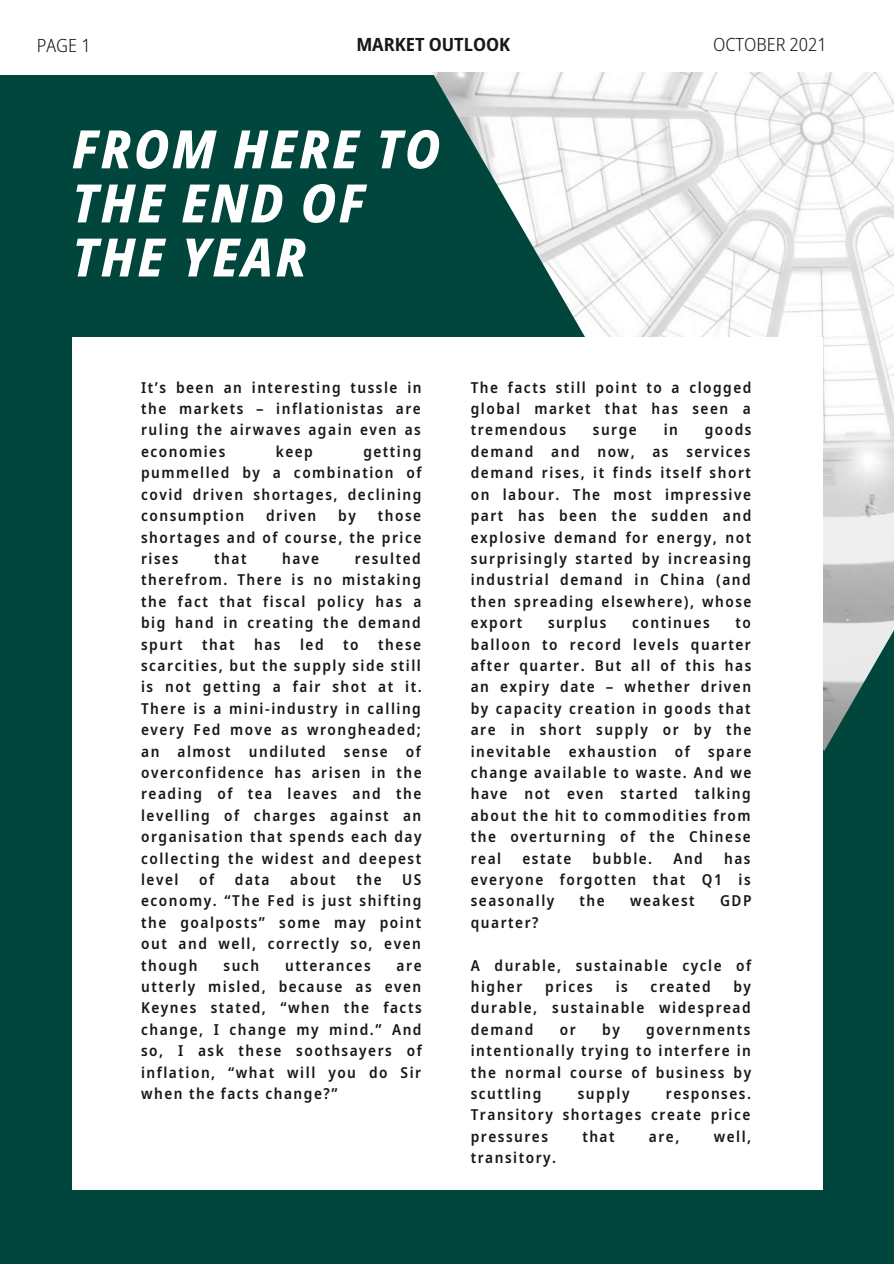
<style>
.page{position:relative;width:894px;height:1264px;background:#fff}
.page>*{position:absolute;margin:0;border:0;box-sizing:border-box;transform-origin:0 0}
.t1{font:italic 800 semi-condensed 52.95px/54px "Noto Sans";letter-spacing:.05em;color:#fff}
.t2{font:300 semi-condensed 18.15px "Noto Sans";color:#181818}
.t3{font:700 semi-condensed 18.15px "Noto Sans";color:#181818}
.t4{font:600 semi-condensed 15px/21.5px "Noto Sans";letter-spacing:.1em;color:#181818;text-align:justify}
</style>
<div class="page">
<div style="left:0;top:0;width:893px;height:1263px;background:#00463d"></div>
<div style="left:0;top:0;width:893px;height:74px;background:#fff"></div>
<img style="left:432px;top:72px;width:461px;height:679px">
<div style="left:72px;top:337px;width:750px;height:852px;background:#fff"></div>
<p class="t2" style="left:37px;top:32px;width:55px">PAGE 1</p>
<p class="t3" style="left:356px;top:32px;width:155px">MARKET OUTLOOK</p>
<p class="t2" style="left:713px;top:32px;width:115px">OCTOBER 2021</p>
<h1 class="t1" style="left:72px;top:121px;width:369px">FROM HERE TO<br>THE END OF<br>THE YEAR</h1>
<p class="t4" style="left:141px;top:376px;width:282px">It’s been an interesting tussle in the markets – inflationistas are ruling the airwaves again even as economies</p>
<p class="t4" style="left:276px;top:440px;width:39px">keep</p>
<p class="t4" style="left:141px;top:440px;width:282px;text-indent:222px">getting pummelled by a combination of covid driven shortages, declining consumption</p>
<p class="t4" style="left:141px;top:504px;width:282px;text-indent:236px">those shortages and of course, the price rises</p>
<p class="t4" style="left:266px;top:504px;width:52px">driven</p>
<p class="t4" style="left:338px;top:504px;width:19px">by</p>
<p class="t4" style="left:141px;top:547px;width:282px;text-indent:214px">resulted therefrom. There is no mistaking the fact that fiscal policy has a big hand in creating the demand spurt</p>
<p class="t4" style="left:214px;top:547px;width:34px">that</p>
<p class="t4" style="left:282px;top:547px;width:38px">have</p>
<p class="t4" style="left:141px;top:633px;width:282px;text-indent:237px">these scarcities, but the supply side still is not getting a fair shot at it.<br>There is a mini-industry in calling every Fed move as wrongheaded; an almost undiluted sense of overconfidence has arisen in the reading of tea leaves and the levelling of charges against an organisation that spends each day collecting the widest and deepest level</p>
<p class="t4" style="left:202px;top:633px;width:34px">that</p>
<p class="t4" style="left:254px;top:633px;width:28px">has</p>
<p class="t4" style="left:300px;top:633px;width:25px">led</p>
<p class="t4" style="left:343px;top:633px;width:17px">to</p>
<p class="t4" style="left:199px;top:868px;width:17px">of</p>
<p class="t4" style="left:235px;top:868px;width:36px">data</p>
<p class="t4" style="left:290px;top:868px;width:47px">about</p>
<p class="t4" style="left:356px;top:868px;width:27px">the</p>
<p class="t4" style="left:141px;top:868px;width:282px;text-indent:261px">US economy. “The Fed is just shifting the goalposts” some may point out and well, correctly so, even though</p>
<p class="t4" style="left:223px;top:954px;width:37px">such</p>
<p class="t4" style="left:285px;top:954px;width:87px">utterances</p>
<p class="t4" style="left:141px;top:954px;width:282px;text-indent:255px">are utterly misled, because as even Keynes stated, “when the facts change, I change my mind.” And so, I ask these soothsayers of inflation, “what will you do Sir when the facts change?”</p>
<p class="t4" style="left:470px;top:376px;width:282px">The facts still point to a clogged global market that has seen a tremendous</p>
<p class="t4" style="left:470px;top:419px;width:282px;text-indent:234px">goods demand and now, as services demand rises, it finds itself short on labour. The most impressive part has been the sudden and explosive demand for energy, not surprisingly started by increasing industrial demand in China (and then spreading elsewhere), whose export</p>
<p class="t4" style="left:592px;top:419px;width:45px">surge</p>
<p class="t4" style="left:663px;top:419px;width:16px">in</p>
<p class="t4" style="left:548px;top:611px;width:60px">surplus</p>
<p class="t4" style="left:632px;top:611px;width:79px">continues</p>
<p class="t4" style="left:470px;top:611px;width:282px;text-indent:265px">to balloon to record levels quarter after quarter. But all of this has an expiry date – whether driven by capacity creation in goods that are in short supply or by the inevitable exhaustion of spare change available to waste. And we have not even started talking about the hit to commodities from the overturning of the Chinese real</p>
<p class="t4" style="left:470px;top:847px;width:281px;text-indent:253px">has everyone forgotten that Q1 is seasonally</p>
<p class="t4" style="left:522px;top:847px;width:51px">estate</p>
<p class="t4" style="left:592px;top:847px;width:61px">bubble.</p>
<p class="t4" style="left:673px;top:847px;width:31px">And</p>
<p class="t4" style="left:579px;top:889px;width:27px">the</p>
<p class="t4" style="left:630px;top:889px;width:66px">weakest</p>
<p class="t4" style="left:719px;top:889px;width:33px">GDP</p>
<p class="t4" style="left:470px;top:911px;width:69px">quarter?</p>
<p class="t4" style="left:470px;top:954px;width:282px">A durable, sustainable cycle of higher</p>
<p class="t4" style="left:470px;top:975px;width:282px;text-indent:262px">by durable, sustainable widespread demand</p>
<p class="t4" style="left:545px;top:975px;width:49px">prices</p>
<p class="t4" style="left:615px;top:975px;width:14px">is</p>
<p class="t4" style="left:650px;top:975px;width:61px">created</p>
<p class="t4" style="left:559px;top:1018px;width:17px">or</p>
<p class="t4" style="left:602px;top:1018px;width:19px">by</p>
<p class="t4" style="left:470px;top:1018px;width:282px;text-indent:175px">governments intentionally trying to interfere in the normal course of business by scuttling</p>
<p class="t4" style="left:577px;top:1082px;width:53px">supply</p>
<p class="t4" style="left:470px;top:1082px;width:282px;text-indent:195px">responses.<br>Transitory shortages create price pressures</p>
<p class="t4" style="left:582px;top:1125px;width:34px">that</p>
<p class="t4" style="left:648px;top:1125px;width:32px">are,</p>
<p class="t4" style="left:713px;top:1125px;width:39px">well,</p>
<p class="t4" style="left:470px;top:1146px;width:87px">transitory.</p>
</div>
